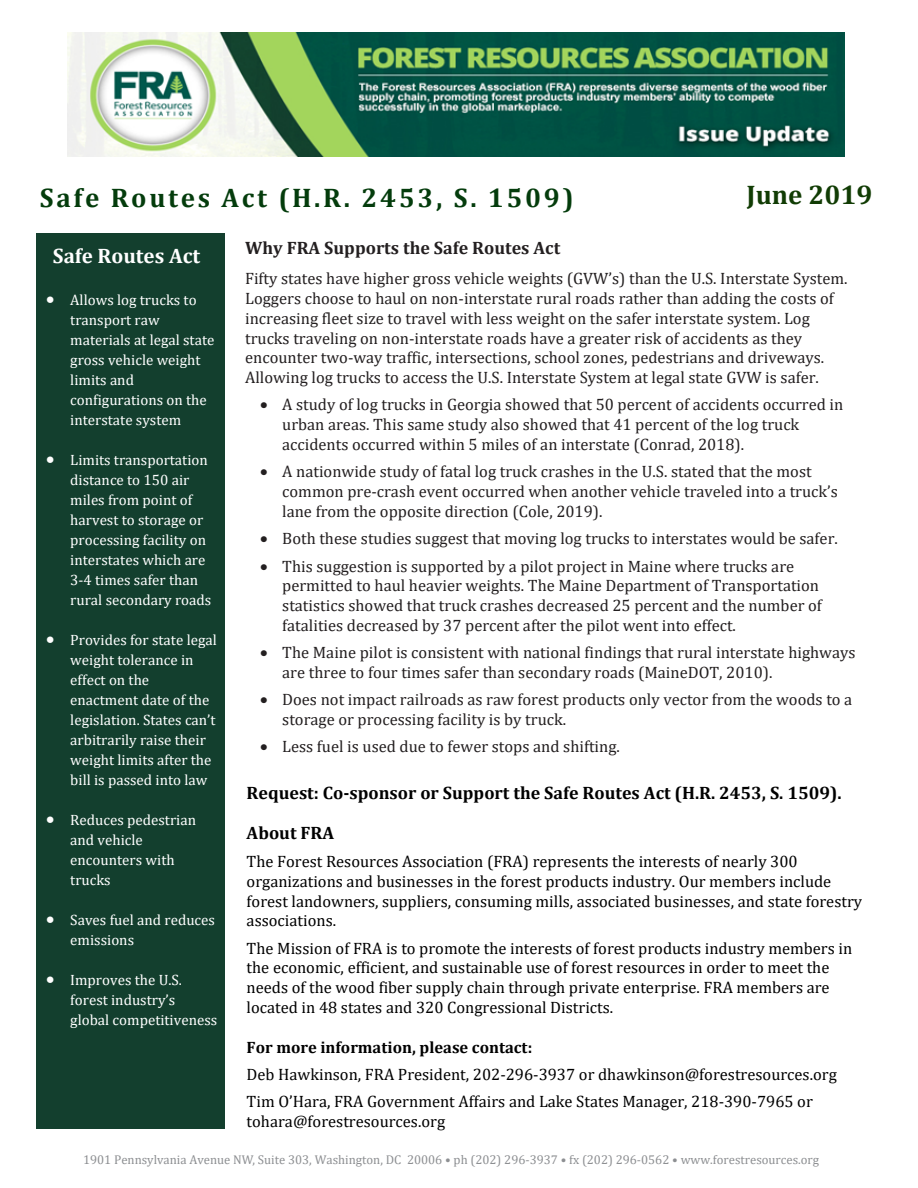
<style>
.page{position:relative;width:918px;height:1188px;background:#fff}
.page>*{position:absolute;margin:0;border:0;box-sizing:border-box;transform-origin:0 0}
.Tech_Release_MONTH{font:700 27px "Cambria";letter-spacing:.1em;color:#043c0c}
.Tech_Release_BODY_CO{font:700 27px "Cambria";color:#113c04}
.Tech_Release_BODY_CO-2{font:700 21px "Cambria";color:#fff}
.Tech_Release_BODY_CO-3{font:700 18px/39.6px "Cambria";color:#000}
.Tech_Release_BODY_CO-4{font:700 18px "Cambria";color:#231f20}
.Tech_Release_BODY_CO-5{font:16.5px/19.8px "Cambria";color:#231f20}
.Tech_Release_BODY_CO-6{font:16.5px/19.8px "Cambria";color:#000}
.Tech_Release_BODY_CO-7{font:15px/20px "Cambria";color:#fff}
.Tech_Release_BODY_CO-8{font:12.75px "Cambria";color:#8d8f92}
.s1{font-weight:700}
</style>
<div class="page">
<div style="left:36px;top:233px;width:188px;height:896px;background:#133f2e"></div>
<img style="left:67px;top:33px;width:778px;height:123px">
<p class="Tech_Release_BODY_CO" style="left:747px;top:176px;width:127px">June 2019</p>
<p class="Tech_Release_MONTH" style="left:40px;top:179px;width:535px">Safe Routes Act (H.R. 2453, S. 1509)</p>
<p class="Tech_Release_BODY_CO-4" style="left:245px;top:235px;width:317px">Why FRA Supports the Safe Routes Act</p>
<p class="Tech_Release_BODY_CO-5" style="left:245px;top:269px;width:604px">Fifty states have higher gross vehicle weights (GVW’s) than the U.S. Interstate System.<br>Loggers choose to haul on non-interstate rural roads rather than adding the costs of increasing fleet size to travel with less weight on the safer interstate system. Log trucks traveling on non-interstate roads have a greater risk of accidents as they encounter two-way traffic, intersections, school zones, pedestrians and driveways.<br>Allowing log trucks to access the U.S. Interstate System at legal state GVW is safer.</p>
<p class="Tech_Release_BODY_CO-5" style="left:282px;top:395px;width:563px;text-indent:-22px">• A study of log trucks in Georgia showed that 50 percent of accidents occurred in urban areas. This same study also showed that 41 percent of the log truck accidents occurred within 5 miles of an interstate (Conrad, 2018).</p>
<p class="Tech_Release_BODY_CO-5" style="left:282px;top:462px;width:557px;text-indent:-22px">• A nationwide study of fatal log truck crashes in the U.S. stated that the most common pre-crash event occurred when another vehicle traveled into a truck’s lane from the opposite direction (Cole, 2019).</p>
<p class="Tech_Release_BODY_CO-5" style="left:260px;top:529px;width:579px">• Both these studies suggest that moving log trucks to interstates would be safer.</p>
<p class="Tech_Release_BODY_CO-5" style="left:282px;top:556px;width:541px;text-indent:-22px">• This suggestion is supported by a pilot project in Maine where trucks are permitted to haul heavier weights. The Maine Department of Transportation statistics showed that truck crashes decreased 25 percent and the number of fatalities decreased by 37 percent after the pilot went into effect.</p>
<p class="Tech_Release_BODY_CO-5" style="left:282px;top:643px;width:575px;text-indent:-22px">• The Maine pilot is consistent with national findings that rural interstate highways are three to four times safer than secondary roads (MaineDOT, 2010).</p>
<p class="Tech_Release_BODY_CO-5" style="left:282px;top:690px;width:572px;text-indent:-22px">• Does not impact railroads as raw forest products only vector from the woods to a storage or processing facility is by truck.</p>
<p class="Tech_Release_BODY_CO-5" style="left:260px;top:737px;width:361px">• Less fuel is used due to fewer stops and shifting.</p>
<p class="Tech_Release_BODY_CO-3" style="left:247px;top:773px;width:596px">Request: Co-sponsor or Support the Safe Routes Act (H.R. 2453, S. 1509).<br>About FRA</p>
<p class="Tech_Release_BODY_CO-6" style="left:247px;top:851px;width:617px">The Forest Resources Association (FRA) represents the interests of nearly 300 organizations and businesses in the forest products industry. Our members include forest landowners, suppliers, consuming mills, associated businesses, and state forestry associations.</p>
<p class="Tech_Release_BODY_CO-6" style="left:247px;top:938px;width:607px">The Mission of FRA is to promote the interests of forest products industry members in the economic, efficient, and sustainable use of forest resources in order to meet the needs of the wood fiber supply chain through private enterprise. FRA members are located in 48 states and 320 Congressional Districts.</p>
<p class="Tech_Release_BODY_CO-6" style="left:247px;top:1033px;width:592px;line-height:27.3px"><span class="s1">For more information, please contact:<br></span>Deb Hawkinson, FRA President, 202-296-3937 or dhawkinson@forestresources.org<br>Tim O’Hara, FRA Government Affairs and Lake States Manager, 218-390-7965 or</p>
<p class="Tech_Release_BODY_CO-6" style="left:247px;top:1111px;width:200px">tohara@forestresources.org</p>
<p class="Tech_Release_BODY_CO-8" style="left:83px;top:1152px;width:738px">1901 Pennsylvania Avenue NW, Suite 303, Washington, DC 20006 • ph (202) 296-3937 • fx (202) 296-0562 • www.forestresources.org</p>
<p class="Tech_Release_BODY_CO-2" style="left:53px;top:241px;width:149px">Safe Routes Act</p>
<p class="Tech_Release_BODY_CO-7" style="left:70px;top:290px;width:146px;text-indent:-24px">• Allows log trucks to transport raw materials at legal state gross vehicle weight limits and configurations on the interstate system</p>
<p class="Tech_Release_BODY_CO-7" style="left:70px;top:450px;width:143px;text-indent:-24px">• Limits transportation distance to 150 air miles from point of harvest to storage or processing facility on interstates which are<br>3-4 times safer than rural secondary roads</p>
<p class="Tech_Release_BODY_CO-7" style="left:70px;top:630px;width:148px;text-indent:-24px">• Provides for state legal weight tolerance in effect on the enactment date of the legislation. States can’t arbitrarily raise their weight limits after the bill is passed into law</p>
<p class="Tech_Release_BODY_CO-7" style="left:70px;top:810px;width:127px;text-indent:-24px">• Reduces pedestrian and vehicle encounters with trucks</p>
<p class="Tech_Release_BODY_CO-7" style="left:70px;top:910px;width:146px;text-indent:-24px">• Saves fuel and reduces emissions</p>
<p class="Tech_Release_BODY_CO-7" style="left:70px;top:970px;width:149px;text-indent:-24px">• Improves the U.S. forest industry’s global competitiveness</p>
</div>
